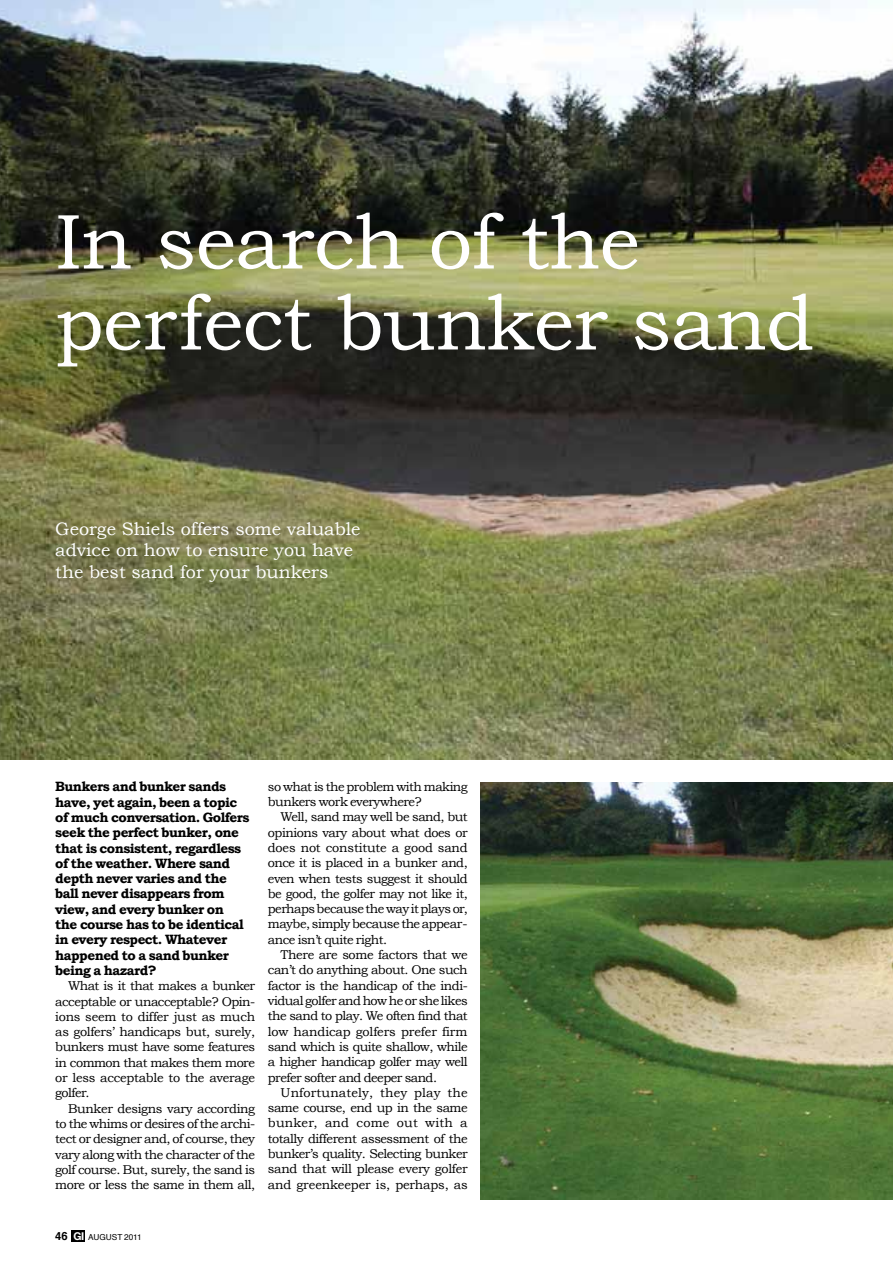
<style>
.page{position:relative;width:893px;height:1263px;background:#fff}
.page>*{position:absolute;margin:0;border:0;box-sizing:border-box;transform-origin:0 0}
.t1{font:78px/81px "Bookman Old Style";letter-spacing:-.01em;color:#fff}
.t2{font:18px/21.6px "Bookman Old Style";color:#fff}
.t3{font:700 13.5px/15.3px "Bookman Old Style";letter-spacing:-.04em;color:#000}
.t4{font:12.75px/15.3px "Bookman Old Style";letter-spacing:-.04em;color:#000;text-align:justify}
.t5{font:8.25px "Helvetica";color:#000}
.s1{font-weight:700;font-size:11.25px}
.s2{font-family:"Helvetica Neue";font-weight:700;font-size:10.8px;color:#fff}
</style>
<div class="page">
<div style="left:71px;top:1230px;width:14px;height:11px;background:#000"></div>
<img style="left:0;top:0;width:893px;height:760px">
<img style="left:480px;top:782px;width:413px;height:417px">
<h1 class="t1" style="left:55px;top:201px;width:761px">In search of the perfect bunker sand</h1>
<h2 class="t2" style="left:55px;top:518px;width:307px">George Shiels offers some valuable advice on how to ensure you have the best sand for your bunkers</h2>
<p class="t3" style="left:55px;top:779px;width:196px">Bunkers and bunker sands have, yet again, been a topic of much conversation. Golfers seek the perfect bunker, one that is consistent, regardless of the weather. Where sand depth never varies and the ball never disappears from view, and every bunker on the course has to be identical in every respect. Whatever happened to a sand bunker being a hazard?</p>
<p class="t4" style="left:55px;top:978px;width:201px;text-indent:13px">What is it that makes a bunker acceptable or unacceptable? Opin&shy;ions seem to differ just as much as golfers’ handicaps but, surely, bunkers must have some features in common that makes them more or less acceptable to the average golfer.</p>
<p class="t4" style="left:55px;top:1101px;width:201px;text-indent:13px">Bunker designs vary according to the whims or desires of the archi&shy;tect or designer and, of course, they vary along with the character of the golf course. But, surely, the sand is more or less the same in them all,</p>
<p class="t4" style="left:268px;top:779px;width:201px">so what is the problem with making bunkers work everywhere?</p>
<p class="t4" style="left:268px;top:809px;width:201px;text-indent:13px">Well, sand may well be sand, but opinions vary about what does or does not constitute a good sand once it is placed in a bunker and, even when tests suggest it should be good, the golfer may not like it, perhaps because the way it plays or, maybe, simply because the appear&shy;ance isn’t quite right.</p>
<p class="t4" style="left:268px;top:947px;width:201px;text-indent:13px">There are some factors that we can’t do anything about. One such factor is the handicap of the indi&shy;vidual golfer and how he or she likes the sand to play. We often find that low handicap golfers prefer firm sand which is quite shallow, while a higher handicap golfer may well prefer softer and deeper sand.</p>
<p class="t4" style="left:268px;top:1085px;width:201px;text-indent:13px">Unfortunately, they play the same course, end up in the same bunker, and come out with a totally different assessment of the bunker’s quality. Selecting bunker sand that will please every golfer and greenkeeper is, perhaps, as</p>
<p class="t5" style="left:55px;top:1231px;width:88px"><span class="s1">46</span> <span class="s2">GI</span> AUGUST 2011</p>
</div>
